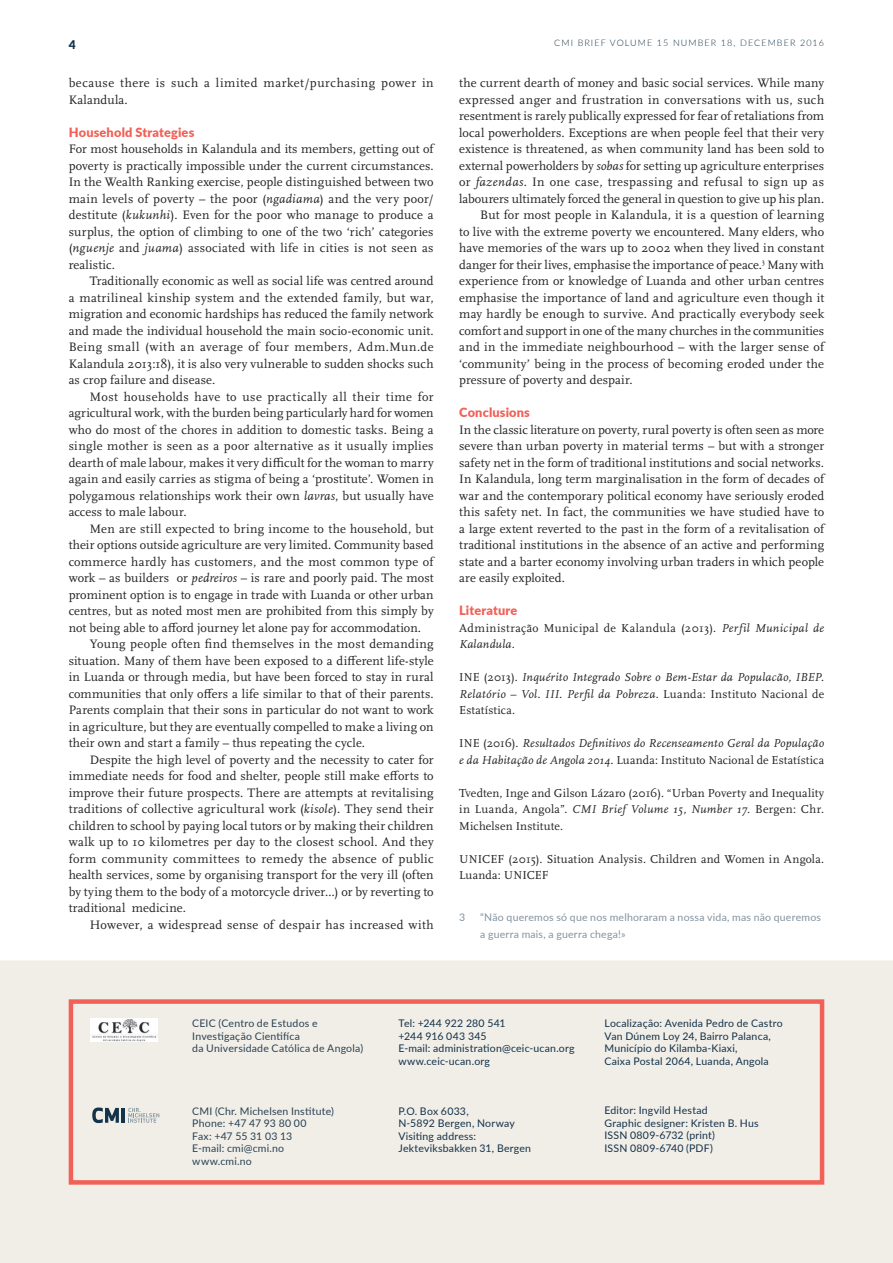
<style>
.page{position:relative;width:893px;height:1263px;background:#fff}
.page>*{position:absolute;margin:0;border:0;box-sizing:border-box;transform-origin:0 0}
.Brødtekst{font:12.75px/16.5px "Scala OT";letter-spacing:.015em;color:#231f20;text-align:justify}
.Brødtekst_uten_innry{font:12.75px/16.5px "Scala OT";letter-spacing:.015em;color:#231f20;text-align:justify}
.Brødtekst-2{font:12.75px/16.5px "Scala OT";letter-spacing:.04em;color:#231f20}
.TIttel_2{font:900 12.75px "Lato";letter-spacing:.01em;color:#f16157}
.Referanseliste_etc{font:12px/16.5px "Scala OT";letter-spacing:.02em;color:#231f20}
.Referanseliste_etc-2{font:italic 12px/16.5px "Scala OT";letter-spacing:.02em;color:#231f20;text-align:justify}
.t1{font:900 12px "Lato";color:#123249}
.Sitat_ingress{font:10.5px/12.6px "Lato";letter-spacing:.02em;color:#123249}
.Fotnote{font:10.5px/16.5px "Lato";letter-spacing:.02em;color:#82929f}
.t2{font:300 9px "Lato";letter-spacing:.12em;color:#123249}
.s1{font-style:italic}
.s2{font-style:normal}
</style>
<div class="page">
<div style="left:0;top:960px;width:893px;height:303px;background:#f1ede7"></div>
<div style="left:69px;top:999px;width:755px;height:186px;border:4px solid #f16157"></div>
<img style="left:90px;top:1018px;width:67px;height:23px">
<svg style="left:128px;top:1108px;width:31px;height:15px"></svg>
<svg style="left:92px;top:1107px;width:27px;height:16px"></svg>
<hr style="left:122px;top:1108px;width:3px;height:15px;background:#12334a">
<p class="t1" style="left:69px;top:35px;width:8px">4</p>
<p class="t2" style="left:554px;top:37px;width:271px">CMI BRIEF VOLUME 15 NUMBER 18, DECEMBER 2016</p>
<p class="Brødtekst-2" style="left:69px;top:75px;width:366px">because there is such a limited market/purchasing power in<br>Kalandula.</p>
<p class="TIttel_2" style="left:69px;top:122px;width:127px">Household Strategies</p>
<p class="Brødtekst_uten_innry" style="left:69px;top:141px;width:367px">For most households in Kalandula and its members, getting out of poverty is practically impossible under the current circumstances.<br>In the Wealth Ranking exercise, people distinguished between two main levels of poverty – the poor (<span class="s1">ngadiama</span>) and the very poor/ destitute (<span class="s1">kukunhi</span>). Even for the poor who manage to produce a surplus, the option of climbing to one of the two ‘rich’ categories (<span class="s1">nguenje</span> and <span class="s1">juama</span>) associated with life in cities is not seen as realistic.</p>
<p class="Brødtekst" style="left:69px;top:273px;width:367px;text-indent:21px">Traditionally economic as well as social life was centred around a matrilineal kinship system and the extended family, but war, migration and economic hardships has reduced the family network and made the individual household the main socio-economic unit.<br>Being small (with an average of four members, Adm.Mun.de Kalandula 2013:18), it is also very vulnerable to sudden shocks such as crop failure and disease.</p>
<p class="Brødtekst" style="left:69px;top:388px;width:367px;text-indent:21px">Most households have to use practically all their time for agricultural work, with the burden being particularly hard for women who do most of the chores in addition to domestic tasks. Being a single mother is seen as a poor alternative as it usually implies dearth of male labour, makes it very difficult for the woman to marry again and easily carries as stigma of being a ‘prostitute’. Women in polygamous relationships work their own <span class="s1">lavras</span>, but usually have access to male labour.</p>
<p class="Brødtekst" style="left:69px;top:520px;width:367px;text-indent:21px">Men are still expected to bring income to the household, but their options outside agriculture are very limited. Community based commerce hardly has customers, and the most common type of work – as builders or <span class="s1">pedreiros</span> – is rare and poorly paid. The most prominent option is to engage in trade with Luanda or other urban centres, but as noted most men are prohibited from this simply by not being able to afford journey let alone pay for accommodation.</p>
<p class="Brødtekst" style="left:69px;top:636px;width:367px;text-indent:21px">Young people often find themselves in the most demanding situation. Many of them have been exposed to a different life-style in Luanda or through media, but have been forced to stay in rural communities that only offers a life similar to that of their parents.<br>Parents complain that their sons in particular do not want to work in agriculture, but they are eventually compelled to make a living on their own and start a family – thus repeating the cycle.</p>
<p class="Brødtekst" style="left:69px;top:751px;width:367px;text-indent:21px">Despite the high level of poverty and the necessity to cater for immediate needs for food and shelter, people still make efforts to improve their future prospects. There are attempts at revitalising traditions of collective agricultural work (<span class="s1">kisole</span>). They send their children to school by paying local tutors or by making their children walk up to 10 kilometres per day to the closest school. And they form community committees to remedy the absence of public health services, some by organising transport for the very ill (often by tying them to the body of a motorcycle driver…) or by reverting to traditional medicine.</p>
<p class="Brødtekst" style="left:90px;top:916px;width:346px">However, a widespread sense of despair has increased with</p>
<p class="Brødtekst" style="left:459px;top:75px;width:367px">the current dearth of money and basic social services. While many expressed anger and frustration in conversations with us, such resentment is rarely publically expressed for fear of retaliations from local powerholders. Exceptions are when people feel that their very existence is threatened, as when community land has been sold to external powerholders by <span class="s1">sobas</span> for setting up agriculture enterprises or <span class="s1">fazendas</span>. In one case, trespassing and refusal to sign up as labourers ultimately forced the general in question to give up his plan.</p>
<p class="Brødtekst" style="left:459px;top:207px;width:366px;text-indent:21px">But for most people in Kalandula, it is a question of learning to live with the extreme poverty we encountered. Many elders, who have memories of the wars up to 2002 when they lived in constant danger for their lives, emphasise the importance of peace.<sup>3</sup> Many with experience from or knowledge of Luanda and other urban centres emphasise the importance of land and agriculture even though it may hardly be enough to survive. And practically everybody seek comfort and support in one of the many churches in the communities and in the immediate neighbourhood – with the larger sense of ‘community’ being in the process of becoming eroded under the pressure of poverty and despair.</p>
<p class="TIttel_2" style="left:459px;top:403px;width:72px">Conclusions</p>
<p class="Brødtekst_uten_innry" style="left:459px;top:421px;width:366px">In the classic literature on poverty, rural poverty is often seen as more severe than urban poverty in material terms – but with a stronger safety net in the form of traditional institutions and social networks.<br>In Kalandula, long term marginalisation in the form of decades of war and the contemporary political economy have seriously eroded this safety net. In fact, the communities we have studied have to a large extent reverted to the past in the form of a revitalisation of traditional institutions in the absence of an active and performing state and a barter economy involving urban traders in which people are easily exploited.</p>
<p class="TIttel_2" style="left:459px;top:601px;width:60px">Literature</p>
<p class="Referanseliste_etc" style="left:459px;top:620px;width:366px">Administração Municipal de Kalandula (2013). <span class="s1">Perfil Municipal de<br>Kalandula.</span></p>
<p class="Referanseliste_etc-2" style="left:459px;top:669px;width:366px"><span class="s2">INE (2013).</span> Inquérito Integrado Sobre o Bem-Estar da Populacão, IBEP<span class="s2">.<br></span>Relatório – Vol. III. Perfil da Pobreza<span class="s2">. Luanda: Instituto Nacional de Estatística.</span></p>
<p class="Referanseliste_etc-2" style="left:459px;top:735px;width:366px"><span class="s2">INE (2016).</span> Resultados Definitivos do Recenseamento Geral da População e da Habitação de Angola 2014. <span class="s2">Luanda: Instituto Nacional de Estatística</span></p>
<p class="Referanseliste_etc" style="left:459px;top:785px;width:367px;text-align:justify">Tvedten, Inge and Gilson Lázaro (2016). “Urban Poverty and Inequality in Luanda, Angola”. <span class="s1">CMI Brief Volume 15, Number 17</span>. Bergen: Chr.<br>Michelsen Institute.</p>
<p class="Referanseliste_etc" style="left:459px;top:851px;width:366px">UNICEF (2015). Situation Analysis. Children and Women in Angola.<br>Luanda: UNICEF</p>
<p class="Fotnote" style="left:459px;top:909px;width:8px">3</p>
<p class="Fotnote" style="left:480px;top:909px;width:342px">“Não queremos só que nos melhoraram a nossa vida, mas não queremos a guerra mais, a guerra chega!»</p>
<p class="Sitat_ingress" style="left:192px;top:1017px;width:172px">CEIC (Centro de Estudos e<br>Investigação Cientifíca<br>da Universidade Católica de Angola)</p>
<p class="Sitat_ingress" style="left:192px;top:1104px;width:143px">CMI (Chr. Michelsen Institute)<br>Phone: +47 47 93 80 00<br>Fax: +47 55 31 03 13<br>E-mail: cmi@cmi.no www.cmi.no</p>
<p class="Sitat_ingress" style="left:398px;top:1017px;width:109px">Tel: +244 922 280 541</p>
<p class="Sitat_ingress" style="left:398px;top:1029px;width:90px">+244 916 043 345</p>
<p class="Sitat_ingress" style="left:398px;top:1042px;width:178px">E-mail: administration@ceic-ucan.org</p>
<p class="Sitat_ingress" style="left:398px;top:1054px;width:93px">www.ceic-ucan.org</p>
<p class="Sitat_ingress" style="left:398px;top:1104px;width:72px">P.O. Box 6033,</p>
<p class="Sitat_ingress" style="left:398px;top:1117px;width:118px">N-5892 Bergen, Norway</p>
<p class="Sitat_ingress" style="left:398px;top:1129px;width:79px">Visiting address:</p>
<p class="Sitat_ingress" style="left:398px;top:1142px;width:134px">Jekteviksbakken 31, Bergen</p>
<p class="Sitat_ingress" style="left:604px;top:1017px;width:180px">Localização: Avenida Pedro de Castro Van Dúnem Loy 24, Bairro Palanca, Município do Kilamba-Kiaxi,<br>Caixa Postal 2064, Luanda, Angola</p>
<p class="Sitat_ingress" style="left:604px;top:1103px;width:105px">Editor: Ingvild Hestad</p>
<p class="Sitat_ingress" style="left:604px;top:1116px;width:156px">Graphic designer: Kristen B. Hus</p>
<p class="Sitat_ingress" style="left:604px;top:1129px;width:112px">ISSN 0809-6732 (print)</p>
<p class="Sitat_ingress" style="left:604px;top:1141px;width:110px">ISSN 0809-6740 (PDF)</p>
</div>
